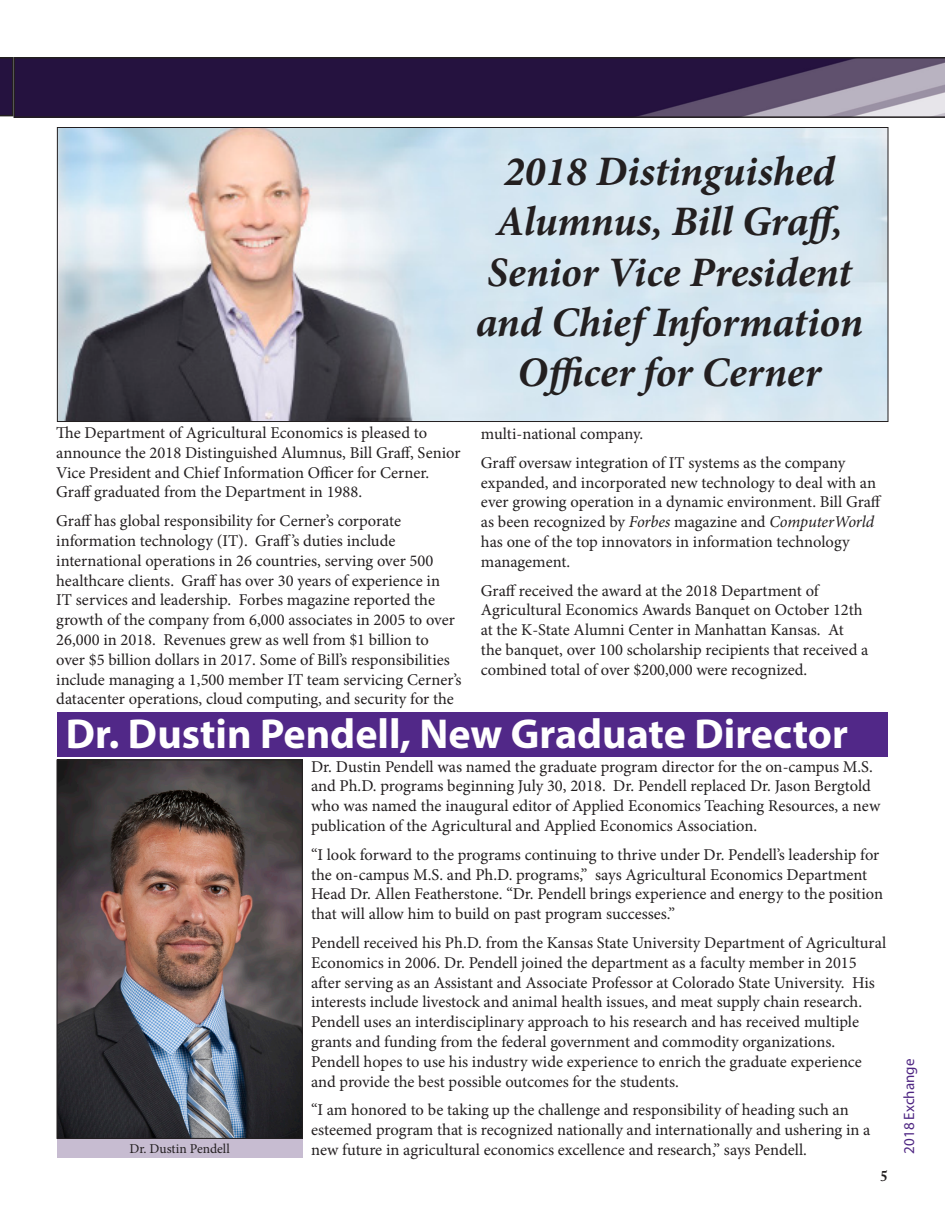
<style>
.page{position:relative;width:945px;height:1215px;background:#fff}
.page>*{position:absolute;margin:0;border:0;box-sizing:border-box;transform-origin:0 0}
.t1{font:italic 700 42px/50.4px "Minion Pro";letter-spacing:-.005em;color:#231f20;text-align:center}
.t2{font:700 42px "Myriad Pro";color:#fff}
.t3{font:16.5px/19.8px "Minion Pro";color:#231f20}
.t4{font:15px "Myriad Pro";color:#4e2582}
.t5{font:700 15px "Adobe Caslon Pro";color:#231f20}
.t6{font:13.5px "Minion Pro";color:#231f20}
.s1{font-style:italic}
</style>
<div class="page">
<img style="left:59px;top:129px;width:827px;height:291px">
<div style="left:57px;top:712px;width:831px;height:45px;background:#512888"></div>
<svg style="left:0;top:57px;width:14px;height:59px"></svg>
<svg style="left:14px;top:57px;width:931px;height:61px;background:#39284e"></svg>
<div style="left:57px;top:1138px;width:245px;height:20px;background:#c7bcd1"></div>
<img style="left:59px;top:762px;width:242px;height:375px">
<div style="left:57px;top:760px;width:246px;height:379px;border:1px solid #231f20"></div>
<p class="t3" style="left:56px;top:423px;width:406px">The Department of Agricultural Economics is pleased to announce the 2018 Distinguished Alumnus, Bill Graff, Senior Vice President and Chief Information Officer for Cerner.<br>Graff graduated from the Department in 1988.</p>
<p class="t3" style="left:56px;top:511px;width:407px">Graff has global responsibility for Cerner’s corporate information technology (IT). Graff’s duties include international operations in 26 countries, serving over 500 healthcare clients. Graff has over 30 years of experience in<br>IT services and leadership. Forbes magazine reported the growth of the company from 6,000 associates in 2005 to over 26,000 in 2018. Revenues grew as well from $1 billion to over $5 billion dollars in 2017. Some of Bill’s responsibilities include managing a 1,500 member IT team servicing Cerner’s datacenter operations, cloud computing, and security for the</p>
<p class="t1" style="left:476px;top:146px;width:389px">2018 Distinguished<br>Alumnus, Bill Graff,<br>Senior Vice President and Chief Information<br>Officer for Cerner</p>
<p class="t3" style="left:481px;top:424px;width:164px">multi-national company.</p>
<p class="t3" style="left:481px;top:453px;width:402px">Graff oversaw integration of IT systems as the company expanded, and incorporated new technology to deal with an ever growing operation in a dynamic environment. Bill Graff as been recognized by <span class="s1">Forbes</span> magazine and <span class="s1">ComputerWorld </span>has one of the top innovators in information technology management.</p>
<p class="t3" style="left:481px;top:580px;width:389px">Graff received the award at the 2018 Department of Agricultural Economics Awards Banquet on October 12th at the K-State Alumni Center in Manhattan Kansas. At the banquet, over 100 scholarship recipients that received a combined total of over $200,000 were recognized.</p>
<p class="t2" style="left:66px;top:707px;width:784px">Dr. Dustin Pendell, New Graduate Director</p>
<p class="t6" style="left:129px;top:1140px;width:102px">Dr. Dustin Pendell</p>
<p class="t3" style="left:311px;top:757px;width:571px">Dr. Dustin Pendell was named the graduate program director for the on-campus M.S. and Ph.D. programs beginning July 30, 2018. Dr. Pendell replaced Dr. Jason Bergtold who was named the inaugural editor of Applied Economics Teaching Resources, a new publication of the Agricultural and Applied Economics Association.</p>
<p class="t3" style="left:311px;top:845px;width:574px">“I look forward to the programs continuing to thrive under Dr. Pendell’s leadership for the on-campus M.S. and Ph.D. programs,” says Agricultural Economics Department Head Dr. Allen Featherstone. “Dr. Pendell brings experience and energy to the position that will allow him to build on past program successes.”</p>
<p class="t3" style="left:311px;top:933px;width:577px">Pendell received his Ph.D. from the Kansas State University Department of Agricultural Economics in 2006. Dr. Pendell joined the department as a faculty member in 2015 after serving as an Assistant and Associate Professor at Colorado State University. His interests include livestock and animal health issues, and meat supply chain research.<br>Pendell uses an interdisciplinary approach to his research and has received multiple grants and funding from the federal government and commodity organizations.<br>Pendell hopes to use his industry wide experience to enrich the graduate experience and provide the best possible outcomes for the students.</p>
<p class="t3" style="left:311px;top:1100px;width:561px">“I am honored to be taking up the challenge and responsibility of heading such an esteemed program that is recognized nationally and internationally and ushering in a new future in agricultural economics excellence and research,” says Pendell.</p>
<p class="t5" style="left:880px;top:1167px;width:9px">5</p>
<p class="t4" style="left:900px;top:1154px;width:96px;rotate:-90deg">2018 Exchange</p>
</div>
